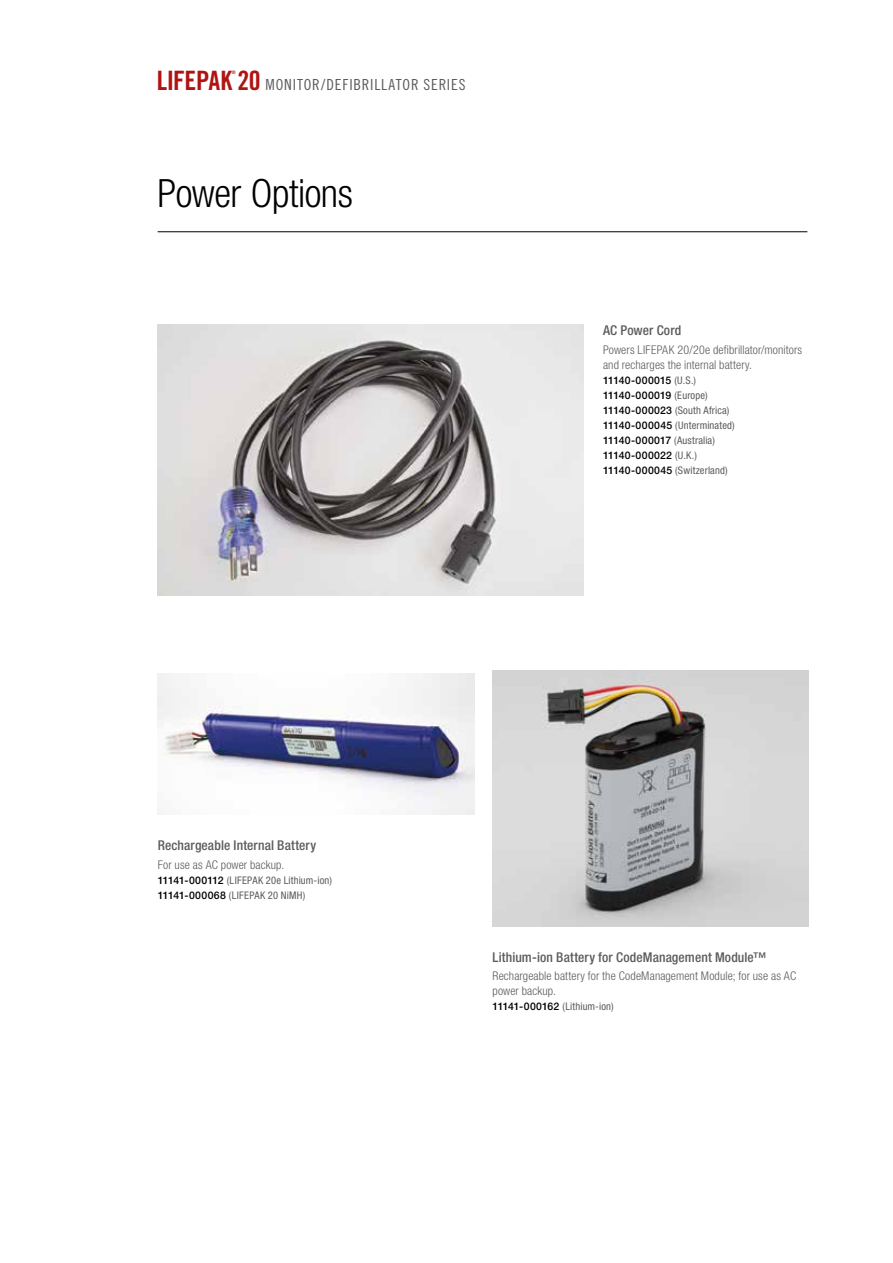
<style>
.page{position:relative;width:893px;height:1263px;background:#fff}
.page>*{position:absolute;margin:0;border:0;box-sizing:border-box;transform-origin:0 0}
.t1{font:300 condensed 39px "Helvetica Neue LTW1 G";letter-spacing:-.015em;color:#000}
.t2{font:26.7px "Trade Gothic LT Std Bd Cn 20";letter-spacing:-.015em;color:#af1413}
.t3{font:15.3px "Trade Gothic LT Std Cn 18";letter-spacing:.055em;color:#5a5c5b}
.t4{font:500 condensed 13.5px "Helvetica Neue LTW1 G";letter-spacing:.01em;color:#5a5c5b}
.t5{font:300 condensed 12px/15px "Helvetica Neue LTW1 G";letter-spacing:.01em;color:#5a5c5b}
.t6{font:500 10.5px/15px "Helvetica Neue LTW1 G";letter-spacing:.01em;color:#000}
.t7{font:condensed 10.5px/15px "Helvetica Neue LTW1 G";letter-spacing:.02em;color:#5a5c5b}
.t8{font:4.8px "Trade Gothic LT Std Bd Cn 20";color:#af1413}
.s1{font-family:"Trade Gothic LT Std Bd Cn 20";font-size:26.7px;color:#af1413}
.s2{font-weight:400;font-stretch:condensed;color:#5a5c5b}
.s3{font-weight:500;font-stretch:normal;color:#000}
</style>
<div class="page">
<hr style="left:158px;top:231px;width:649px;height:1px;background:#000">
<img style="left:158px;top:673px;width:316px;height:142px">
<img style="left:158px;top:324px;width:425px;height:272px">
<img style="left:492px;top:671px;width:316px;height:255px">
<h2 class="t2" style="left:157px;top:64px;width:77px">LIFEPAK</h2>
<p class="t8" style="left:232px;top:69px;width:5px">®</p>
<p class="t3" style="left:237px;top:75px;width:230px"><span class="s1">20</span> MONITOR/DEFIBRILLATOR SERIES</p>
<h1 class="t1" style="left:158px;top:170px;width:197px">Power Options</h1>
<p class="t4" style="left:603px;top:322px;width:80px">AC Power Cord</p>
<p class="t5" style="left:603px;top:342px;width:201px">Powers LIFEPAK 20/20e defibrillator/monitors and recharges the internal battery.</p>
<p class="t6" style="left:603px;top:372px;width:133px">11140-000015 <span class="s2">(U.S.)<br></span>11140-000019 <span class="s2">(Europe)<br></span>11140-000023 <span class="s2">(South Africa)<br></span>11140-000045 <span class="s2">(Unterminated)<br></span>11140-000017 <span class="s2">(Australia)<br></span>11140-000022 <span class="s2">(U.K.)<br></span>11140-000045 <span class="s2">(Switzerland)</span></p>
<p class="t4" style="left:158px;top:837px;width:160px">Rechargeable Internal Battery</p>
<p class="t5" style="left:158px;top:857px;width:128px">For use as AC power backup.</p>
<p class="t7" style="left:158px;top:872px;width:176px"><span class="s3">11141-000112</span> (LIFEPAK 20e Lithium-ion)<br><span class="s3">11141-000068</span> (LIFEPAK 20 NiMH)</p>
<p class="t4" style="left:492px;top:949px;width:276px">Lithium-ion Battery for CodeManagement Module™</p>
<p class="t5" style="left:492px;top:968px;width:305px">Rechargeable battery for the CodeManagement Module; for use as AC power backup.</p>
<p class="t7" style="left:492px;top:999px;width:123px"><span class="s3">11141-000162</span> (Lithium-ion)</p>
</div>
